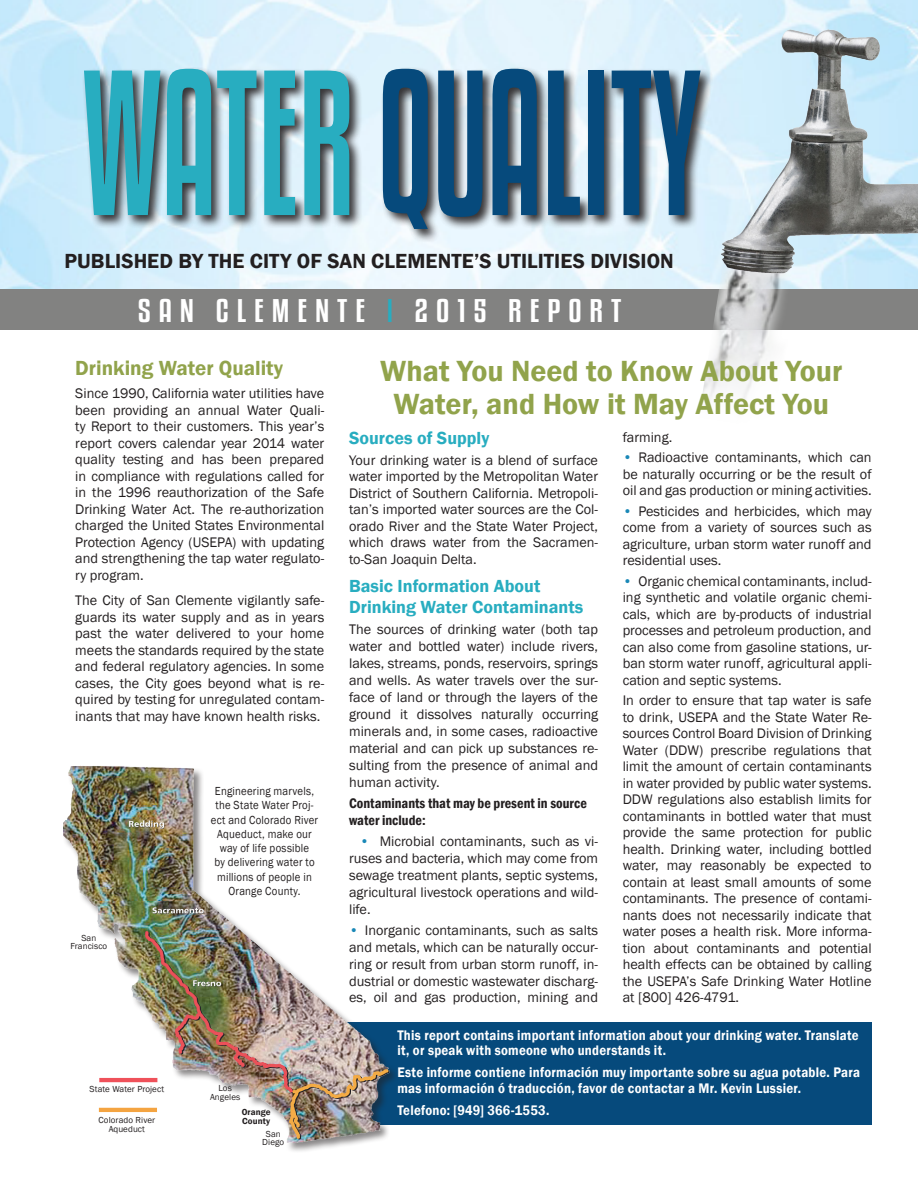
<style>
.page{position:relative;width:918px;height:1188px;background:#fff}
.page>*{position:absolute;margin:0;border:0;box-sizing:border-box;transform-origin:0 0}
.Running_Footer{font:182.85px "Kenyan Coffee Rg";color:#064a7c;scale:.75 1}
.t1{font:600 30px/32.7px "Franklin Gothic";color:#91a34b;text-align:center}
.t2{font:29.1px "Kenyan Coffee Rg";letter-spacing:.24em;color:#fff;scale:1.14 1}
.t3{font:600 21px "Franklin Gothic";letter-spacing:.005em;color:#231f20}
.t4{font:600 21px "Franklin Gothic";color:#91a34b}
.t5{font:600 18px/21.6px "Franklin Gothic";color:#28adc0}
.t6{font:14.25px/16.5px "Franklin Gothic";color:#231f20;text-align:justify}
.t7{font:600 14.25px/15.8px "Franklin Gothic";letter-spacing:.02em;color:#fff;scale:.9 1}
.t8{font:600 condensed 14.25px/17px "Franklin Gothic";color:#231f20}
.t9{font:12px/14.2px "Franklin Gothic";letter-spacing:.02em;color:#231f20;text-align:center;scale:.9 1}
.t10{font:9px/8.6px "Franklin Gothic";letter-spacing:.01em;color:#231f20;text-align:center}
.t11{font:600 9px/9.3px "Franklin Gothic";letter-spacing:.01em;color:#231f20}
.s1{color:#28adc0}
.s2{color:#1a88b7}
</style>
<div class="page">
<div style="left:0;top:289px;width:918px;height:41px;background:#828281"></div>
<div style="left:81px;top:66px;width:633px;height:176px;background:#231f20;opacity:.9"></div>
<div style="left:291px;top:1022px;width:580px;height:103px;background:#064a7c"></div>
<div style="left:63px;top:765px;width:337px;height:388px;background:#231f20;opacity:.54"></div>
<img style="left:63px;top:765px;width:330px;height:388px">
<img style="left:702px;top:324px;width:76px;height:78px">
<img style="left:543px;top:0;width:375px;height:324px">
<p class="Running_Footer" style="left:83px;top:33px;width:826px"><span class="s1">WATER</span> QUALITY</p>
<p class="t3" style="left:65px;top:248px;width:611px">PUBLISHED BY THE CITY OF SAN CLEMENTE’S UTILITIES DIVISION</p>
<p class="t2" style="left:138px;top:293px;width:426px">SAN CLEMENTE <span class="s1">l</span> 2015 REPORT</p>
<p class="t1" style="left:380px;top:355px;width:464px">What You Need to Know About Your<br>Water, and How it May Affect You</p>
<p class="t4" style="left:75px;top:355px;width:209px">Drinking Water Quality</p>
<p class="t6" style="left:75px;top:385px;width:250px">Since 1990, California water utilities have been providing an annual Water Quali&shy;ty Report to their customers. This year’s report covers calendar year 2014 water quality testing and has been prepared in compliance with regulations called for in the 1996 reauthorization of the Safe Drinking Water Act. The re-authorization charged the United States Environmental Protection Agency (USEPA) with updating and strengthening the tap water regulato&shy;ry program.</p>
<p class="t6" style="left:75px;top:593px;width:250px">The City of San Clemente vigilantly safe&shy;guards its water supply and as in years past the water delivered to your home meets the standards required by the state and federal regulatory agencies. In some cases, the City goes beyond what is re&shy;quired by testing for unregulated contam&shy;inants that may have known health risks.</p>
<p class="t5" style="left:349px;top:428px;width:142px">Sources of Supply</p>
<p class="t6" style="left:349px;top:452px;width:250px">Your drinking water is a blend of surface water imported by the Metropolitan Water District of Southern California. Metropoli&shy;tan’s imported water sources are the Col&shy;orado River and the State Water Project, which draws water from the Sacramen&shy;to-San Joaquin Delta.</p>
<p class="t5" style="left:349px;top:575px;width:236px">Basic Information About<br>Drinking Water Contaminants</p>
<p class="t6" style="left:349px;top:622px;width:250px;line-height:17px">The sources of drinking water (both tap water and bottled water) include rivers, lakes, streams, ponds, reservoirs, springs and wells. As water travels over the sur&shy;face of land or through the layers of the ground it dissolves naturally occurring minerals and, in some cases, radioactive material and can pick up substances re&shy;sulting from the presence of animal and human activity.</p>
<p class="t8" style="left:349px;top:795px;width:239px">Contaminants that may be present in source water include:</p>
<p class="t6" style="left:349px;top:833px;width:250px;line-height:17px;text-indent:11px"><span class="s2">•</span> Microbial contaminants, such as vi&shy;ruses and bacteria, which may come from sewage treatment plants, septic systems, agricultural livestock operations and wild&shy;life.</p>
<p class="t6" style="left:349px;top:922px;width:250px"><span class="s2">•</span> Inorganic contaminants, such as salts and metals, which can be naturally occur&shy;ring or result from urban storm runoff, in&shy;dustrial or domestic wastewater discharg&shy;es, oil and gas production, mining and</p>
<p class="t6" style="left:623px;top:429px;width:51px">farming.</p>
<p class="t6" style="left:623px;top:449px;width:250px"><span class="s2">•</span> Radioactive contaminants, which can be naturally occurring or be the result of oil and gas production or mining activities.</p>
<p class="t6" style="left:623px;top:503px;width:250px"><span class="s2">•</span> Pesticides and herbicides, which may come from a variety of sources such as agriculture, urban storm water runoff and residential uses.</p>
<p class="t6" style="left:623px;top:573px;width:250px"><span class="s2">•</span> Organic chemical contaminants, includ&shy;ing synthetic and volatile organic chemi&shy;cals, which are by-products of industrial processes and petroleum production, and can also come from gasoline stations, ur&shy;ban storm water runoff, agricultural appli&shy;cation and septic systems.</p>
<p class="t6" style="left:623px;top:693px;width:250px">In order to ensure that tap water is safe to drink, USEPA and the State Water Re&shy;sources Control Board Division of Drinking Water (DDW) prescribe regulations that limit the amount of certain contaminants in water provided by public water systems.<br>DDW regulations also establish limits for contaminants in bottled water that must provide the same protection for public health. Drinking water, including bottled water, may reasonably be expected to contain at least small amounts of some contaminants. The presence of contami&shy;nants does not necessarily indicate that water poses a health risk. More informa&shy;tion about contaminants and potential health effects can be obtained by calling the USEPA’s Safe Drinking Water Hotline at [800] 426-4791.</p>
<p class="t9" style="left:211px;top:784px;width:121px">Engineering marvels, the State Water Proj&shy;ect and Colorado River<br>Aqueduct, make our way of life possible<br>by delivering water to millions of people in<br>Orange County.</p>
<p class="t10" style="left:70px;top:934px;width:38px">San<br>Francisco</p>
<p class="t10" style="left:90px;top:1085px;width:76px">State Water Project</p>
<p class="t10" style="left:99px;top:1115px;width:58px;line-height:9.3px">Colorado River<br>Aqueduct</p>
<p class="t10" style="left:210px;top:1084px;width:32px">Los<br>Angeles</p>
<p class="t11" style="left:242px;top:1107px;width:30px">Orange<br>County</p>
<p class="t10" style="left:262px;top:1130px;width:24px">San<br>Diego</p>
<p class="t7" style="left:397px;top:1027px;width:514px">This report contains important information about your drinking water. Translate it, or speak with someone who understands it.</p>
<p class="t7" style="left:397px;top:1065px;width:516px">Este informe contiene información muy importante sobre su agua potable. Para mas información ó traducción, favor de contactar a Mr. Kevin Lussier.</p>
<p class="t7" style="left:397px;top:1103px;width:170px">Telefono: [949] 366-1553.</p>
</div>
